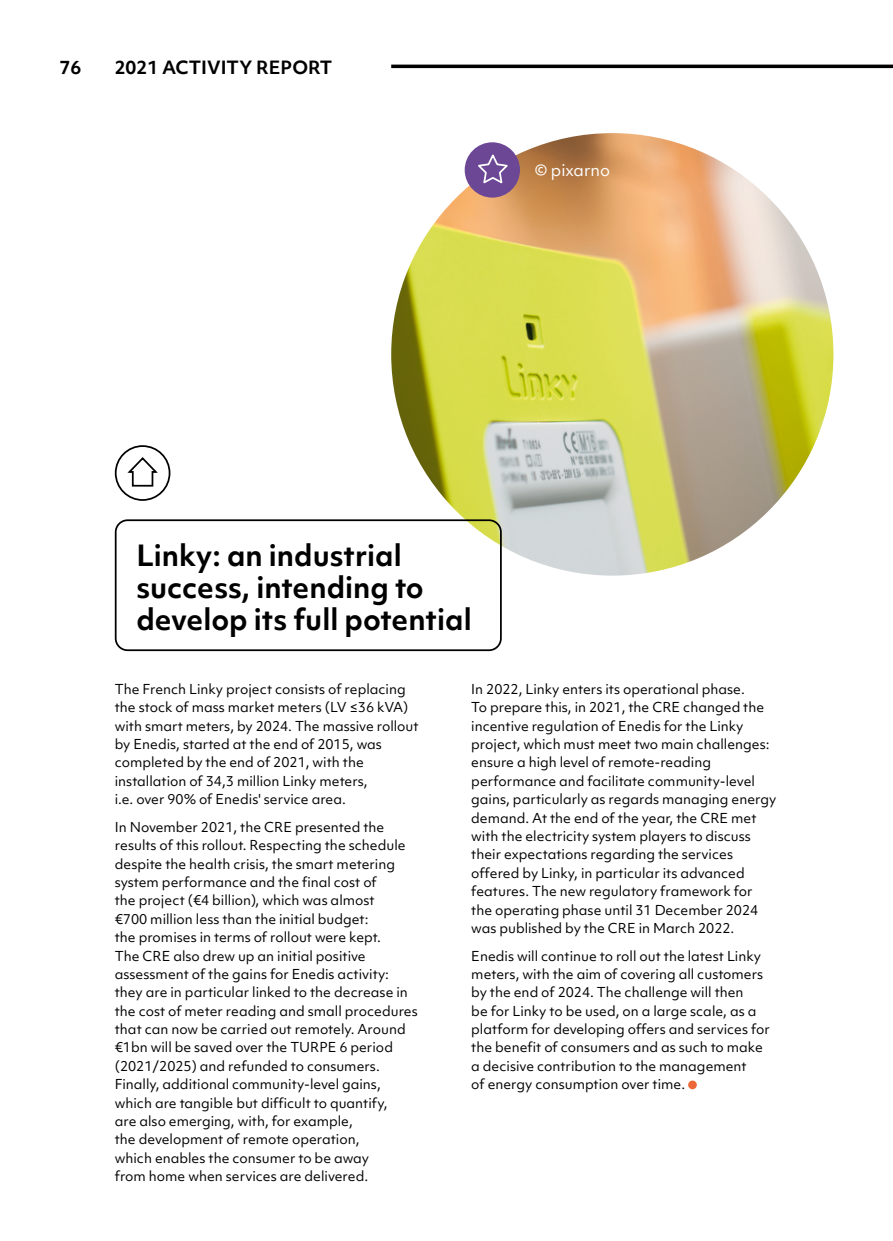
<style>
.page{position:relative;width:893px;height:1241px;background:#fff}
.page>*{position:absolute;margin:0;border:0;box-sizing:border-box;transform-origin:0 0}
.t1{font:700 28px/31.5px "Objektiv Mk 1";color:#000}
.t2{font:700 17.5px "Objektiv Mk 1";color:#000}
.t3{font:15.75px "Objektiv Mk 1";color:#fff}
.t4{font:13.12px/18.4px "Objektiv Mk 1";color:#000}
</style>
<div class="page">
<img style="left:391px;top:133px;width:442px;height:442px;border-radius:221px">
<div style="left:688px;top:1080px;width:9px;height:9px;background:#ec6839;border-radius:50%"></div>
<div style="left:115px;top:519px;width:387px;height:132px;border:2px solid #000;border-radius:12px"></div>
<div style="left:115px;top:445px;width:55px;height:56px;border:2px solid #000;border-radius:50%"></div>
<svg style="left:127px;top:457px;width:31px;height:30px"></svg>
<div style="left:465px;top:142px;width:55px;height:55px;background:#6c4796;border-radius:50%"></div>
<svg style="left:478px;top:154px;width:30px;height:30px"></svg>
<hr style="left:391px;top:65px;width:502px;height:3px;background:#000">
<h2 class="t2" style="left:60px;top:55px;width:23px">76</h2>
<h2 class="t2" style="left:115px;top:55px;width:219px">2021 ACTIVITY REPORT</h2>
<p class="t3" style="left:535px;top:159px;width:77px">© pixarno</p>
<h1 class="t1" style="left:136px;top:539px;width:337px">Linky: an industrial success, intending to develop its full potential</h1>
<p class="t4" style="left:115px;top:679px;width:305px">The French Linky project consists of replacing the stock of mass market meters (LV ≤36 kVA) with smart meters, by 2024. The massive rollout by Enedis, started at the end of 2015, was completed by the end of 2021, with the installation of 34,3 million Linky meters,<br>i.e. over 90% of Enedis' service area.</p>
<p class="t4" style="left:115px;top:817px;width:305px">In November 2021, the CRE presented the results of this rollout. Respecting the schedule despite the health crisis, the smart metering system performance and the final cost of<br>the project (€4 billion), which was almost<br>€700 million less than the initial budget:<br>the promises in terms of rollout were kept.<br>The CRE also drew up an initial positive assessment of the gains for Enedis activity: they are in particular linked to the decrease in the cost of meter reading and small procedures that can now be carried out remotely. Around €1bn will be saved over the TURPE 6 period (2021/2025) and refunded to consumers.<br>Finally, additional community-level gains, which are tangible but difficult to quantify,<br>are also emerging, with, for example,<br>the development of remote operation,<br>which enables the consumer to be away<br>from home when services are delivered.</p>
<p class="t4" style="left:471px;top:679px;width:307px">In 2022, Linky enters its operational phase.<br>To prepare this, in 2021, the CRE changed the incentive regulation of Enedis for the Linky project, which must meet two main challenges: ensure a high level of remote-reading performance and facilitate community-level gains, particularly as regards managing energy demand. At the end of the year, the CRE met with the electricity system players to discuss their expectations regarding the services offered by Linky, in particular its advanced features. The new regulatory framework for the operating phase until 31 December 2024 was published by the CRE in March 2022.</p>
<p class="t4" style="left:471px;top:946px;width:300px">Enedis will continue to roll out the latest Linky meters, with the aim of covering all customers by the end of 2024. The challenge will then<br>be for Linky to be used, on a large scale, as a platform for developing offers and services for the benefit of consumers and as such to make a decisive contribution to the management<br>of energy consumption over time.</p>
</div>
